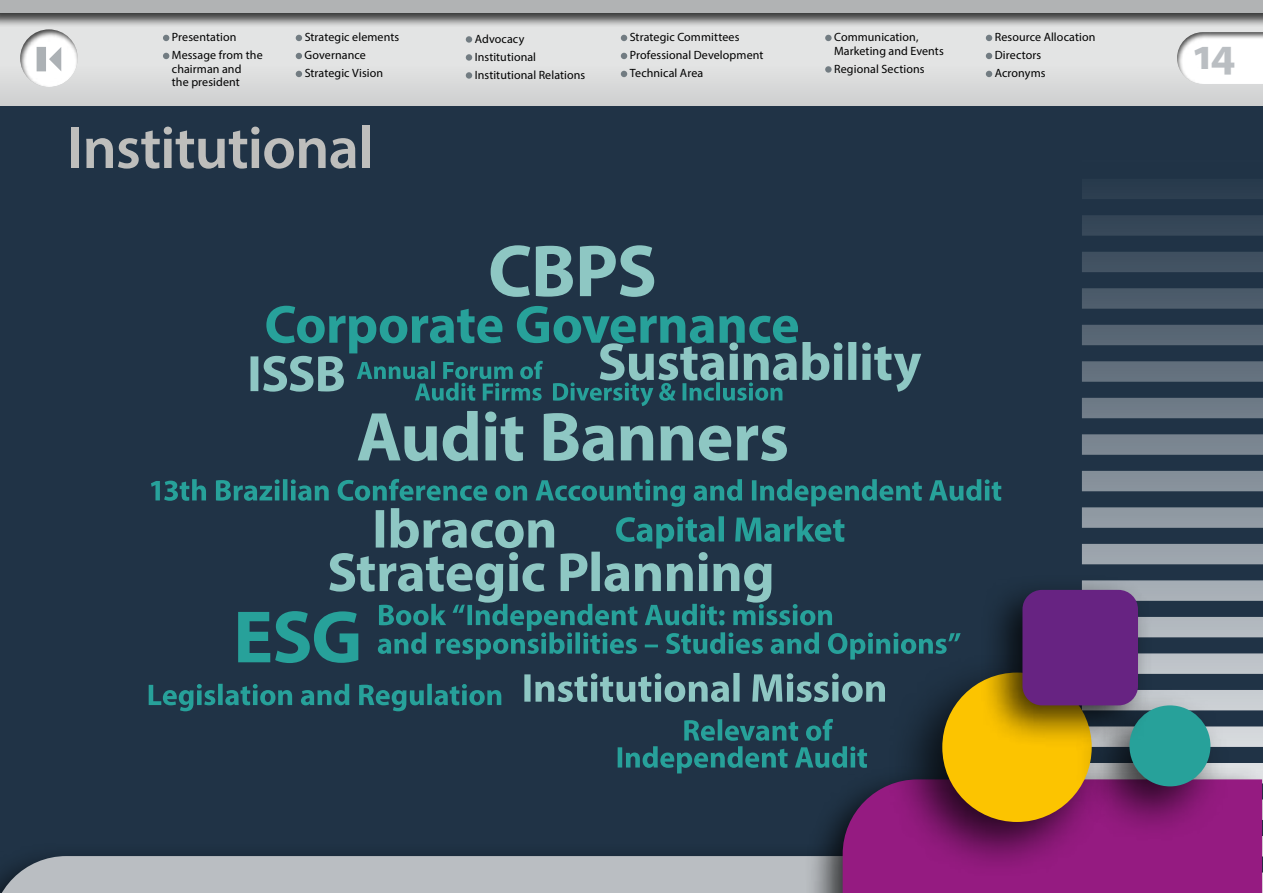
<style>
.page{position:relative;width:1263px;height:893px;background:#fff}
.page>*{position:absolute;margin:0;border:0;box-sizing:border-box;transform-origin:0 0}
.t1{font:600 60px "Myriad Pro";letter-spacing:-.015em;color:#bebebc}
.t2{font:700 45px "Myriad Pro";color:#babec2}
.t3{font:12px/18px "Myriad Pro";letter-spacing:.005em;color:#000}
</style>
<div class="page">
<div style="left:0;top:102px;width:1263px;height:791px;background:#203346"></div>
<div style="left:0;top:856px;width:804px;height:37px;background:#babec2"></div>
<svg style="left:1082px;top:190px;width:181px;height:574px"></svg>
<div style="left:804px;top:764px;width:459px;height:129px;background:#000;opacity:.75"></div>
<div style="left:843px;top:779px;width:419px;height:114px;background:#951b81"></div>
<div style="left:886px;top:653px;width:225px;height:225px;background:#000;opacity:.75"></div>
<div style="left:942px;top:673px;width:150px;height:149px;background:#fcc400;border-radius:50%"></div>
<div style="left:1073px;top:685px;width:158px;height:158px;background:#000;opacity:.75"></div>
<div style="left:1129px;top:705px;width:81px;height:81px;background:#27a19a;border-radius:50%"></div>
<div style="left:980px;top:574px;width:174px;height:174px;background:#000;opacity:.75"></div>
<div style="left:1022px;top:590px;width:116px;height:115px;background:#672382;border-radius:19px"></div>
<svg style="left:491px;top:245px;width:163px;height:52px"></svg>
<svg style="left:618px;top:719px;width:249px;height:54px"></svg>
<svg style="left:250px;top:306px;width:671px;height:155px"></svg>
<svg style="left:151px;top:479px;width:850px;height:184px"></svg>
<svg style="left:149px;top:684px;width:352px;height:27px"></svg>
<svg style="left:524px;top:673px;width:361px;height:29px"></svg>
<div style="left:0;top:0;width:1263px;height:106px;background:linear-gradient(to right,#dcdddd,#dcdddd)"></div>
<svg style="left:986px;top:35px;width:6px;height:6px"></svg>
<svg style="left:986px;top:53px;width:6px;height:6px"></svg>
<svg style="left:986px;top:71px;width:6px;height:6px"></svg>
<svg style="left:296px;top:35px;width:6px;height:6px"></svg>
<svg style="left:296px;top:53px;width:6px;height:6px"></svg>
<svg style="left:296px;top:71px;width:6px;height:6px"></svg>
<svg style="left:163px;top:35px;width:6px;height:6px"></svg>
<svg style="left:163px;top:53px;width:6px;height:6px"></svg>
<div style="left:466px;top:36px;width:6px;height:7px;background:#727c82;border-radius:50%"></div>
<div style="left:466px;top:54px;width:6px;height:7px;background:#727c82;border-radius:50%"></div>
<div style="left:466px;top:72px;width:6px;height:7px;background:#727c82;border-radius:50%"></div>
<svg style="left:621px;top:35px;width:6px;height:6px"></svg>
<svg style="left:621px;top:53px;width:6px;height:6px"></svg>
<svg style="left:621px;top:71px;width:6px;height:6px"></svg>
<div style="left:825px;top:35px;width:7px;height:6px;background:#727c82;border-radius:50%"></div>
<div style="left:825px;top:66px;width:7px;height:7px;background:#727c82;border-radius:50%"></div>
<div style="left:1164px;top:19px;width:99px;height:66px;background:#000;opacity:.75"></div>
<div style="left:0;top:0;width:1263px;height:27px;background:#000;opacity:.75"></div>
<div style="left:0;top:0;width:1263px;height:13px;background:#b1b3b4"></div>
<div style="left:7px;top:18px;width:84px;height:72px;background:#000;opacity:.75"></div>
<svg style="left:37px;top:47px;width:24px;height:24px"></svg>
<p class="t3" style="left:172px;top:28px;width:92px">Presentation<br>Message from the</p>
<p class="t3" style="left:172px;top:62px;width:71px;line-height:13.5px">chairman and the president</p>
<p class="t3" style="left:305px;top:28px;width:96px">Strategic elements<br>Governance<br>Strategic Vision</p>
<h1 class="t1" style="left:67px;top:110px;width:308px">Institutional</h1>
<p class="t3" style="left:475px;top:29px;width:112px">Advocacy<br>Institutional<br>Institutional Relations</p>
<p class="t3" style="left:630px;top:28px;width:135px">Strategic Committees<br>Professional Development<br>Technical Area</p>
<p class="t3" style="left:834px;top:30px;width:111px;line-height:13.5px">Communication,<br>Marketing and Events</p>
<p class="t3" style="left:834px;top:59px;width:92px">Regional Sections</p>
<p class="t3" style="left:995px;top:28px;width:102px">Resource Allocation<br>Directors<br>Acronyms</p>
<h2 class="t2" style="left:1193px;top:24px;width:43px">14</h2>
</div>
